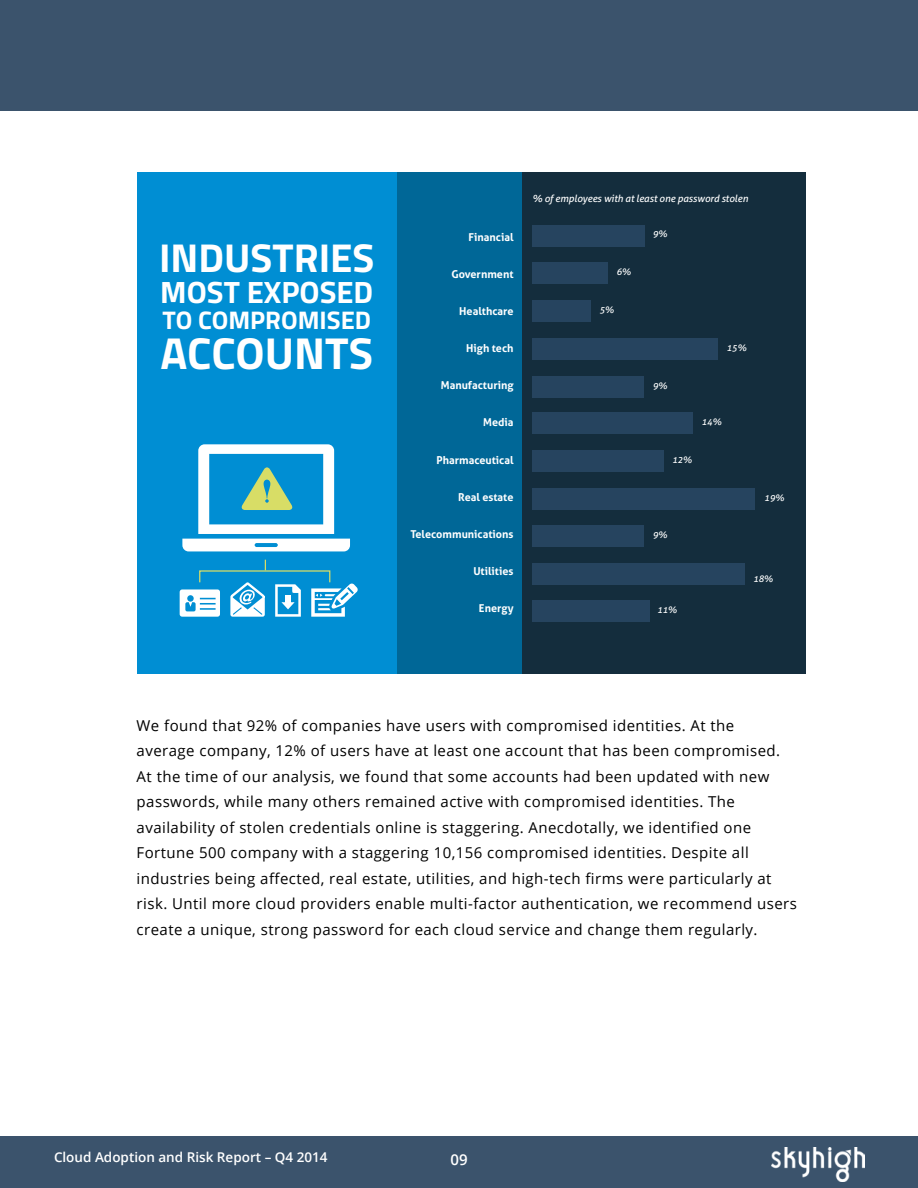
<style>
.page{position:relative;width:918px;height:1188px;background:#fff}
.page>*{position:absolute;margin:0;border:0;box-sizing:border-box;transform-origin:0 0}
.t1{font:700 44.85px "Titillium";color:#fff}
.t2{font:700 40.35px "Titillium";color:#fff}
.t3{font:700 30.9px "Titillium";color:#fff}
.t4{font:700 25.5px "Titillium";color:#fff}
.t5{font:15px/25.5px "Open Sans";letter-spacing:.03em;color:#000}
.t6{font:600 15px "Open Sans";color:#fff}
.t7{font:600 13.5px "Open Sans";color:#fff}
.t8{font:700 10.8px "Aller";color:#fff}
.t9{font:italic 10.05px "Aller";letter-spacing:-.01em;color:#fff}
.t10{font:italic 9.15px "Aller";letter-spacing:-.01em;color:#fff}
</style>
<div class="page">
<div style="left:0;top:1136px;width:918px;height:52px;background:#3b536c"></div>
<img style="left:771px;top:1148px;width:94px;height:34px">
<div style="left:0;top:0;width:918px;height:111px;background:#3b536c"></div>
<div style="left:513px;top:173px;width:293px;height:501px;background:#142d3d"></div>
<div style="left:137px;top:173px;width:385px;height:501px;background:#008ed3"></div>
<div style="left:397px;top:173px;width:125px;height:501px;background:#006797"></div>
<div style="left:532px;top:225px;width:112px;height:21px;background:#26445f"></div>
<div style="left:532px;top:262px;width:76px;height:22px;background:#26445f"></div>
<div style="left:532px;top:300px;width:59px;height:22px;background:#26445f"></div>
<div style="left:532px;top:338px;width:186px;height:22px;background:#26445f"></div>
<div style="left:532px;top:376px;width:112px;height:22px;background:#26445f"></div>
<div style="left:532px;top:412px;width:161px;height:22px;background:#26445f"></div>
<div style="left:532px;top:450px;width:132px;height:22px;background:#26445f"></div>
<div style="left:532px;top:488px;width:223px;height:22px;background:#26445f"></div>
<div style="left:532px;top:525px;width:112px;height:22px;background:#26445f"></div>
<div style="left:532px;top:563px;width:213px;height:22px;background:#26445f"></div>
<div style="left:532px;top:600px;width:118px;height:22px;background:#26445f"></div>
<svg style="left:182px;top:444px;width:168px;height:107px"></svg>
<svg style="left:311px;top:583px;width:47px;height:34px"></svg>
<svg style="left:180px;top:589px;width:40px;height:28px"></svg>
<svg style="left:230px;top:583px;width:35px;height:34px"></svg>
<svg style="left:275px;top:584px;width:26px;height:33px"></svg>
<h2 class="t2" style="left:159px;top:227px;width:217px">INDUSTRIES</h2>
<h3 class="t3" style="left:160px;top:268px;width:214px">MOST EXPOSED</h3>
<h3 class="t4" style="left:163px;top:301px;width:210px">TO COMPROMISED</h3>
<h1 class="t1" style="left:161px;top:319px;width:214px">ACCOUNTS</h1>
<p class="t8" style="left:469px;top:230px;width:46px">Financial</p>
<p class="t8" style="left:452px;top:267px;width:64px">Government</p>
<p class="t8" style="left:459px;top:304px;width:56px">Healthcare</p>
<p class="t8" style="left:466px;top:342px;width:49px">High tech</p>
<p class="t8" style="left:441px;top:379px;width:74px">Manufacturing</p>
<p class="t8" style="left:483px;top:416px;width:32px">Media</p>
<p class="t8" style="left:436px;top:453px;width:79px">Pharmaceutical</p>
<p class="t8" style="left:458px;top:490px;width:57px">Real estate</p>
<p class="t8" style="left:410px;top:527px;width:105px">Telecommunications</p>
<p class="t8" style="left:473px;top:565px;width:42px">Utilities</p>
<p class="t8" style="left:479px;top:602px;width:36px">Energy</p>
<p class="t9" style="left:532px;top:193px;width:217px">% of employees with at least one password stolen</p>
<p class="t10" style="left:616px;top:266px;width:16px">6%</p>
<p class="t10" style="left:600px;top:304px;width:16px">5%</p>
<p class="t10" style="left:653px;top:228px;width:16px">9%</p>
<p class="t10" style="left:653px;top:380px;width:16px">9%</p>
<p class="t10" style="left:727px;top:342px;width:21px">15%</p>
<p class="t10" style="left:702px;top:416px;width:21px">14%</p>
<p class="t10" style="left:672px;top:454px;width:21px">12%</p>
<p class="t10" style="left:653px;top:529px;width:16px">9%</p>
<p class="t10" style="left:764px;top:492px;width:21px">19%</p>
<p class="t10" style="left:657px;top:604px;width:21px">11%</p>
<p class="t10" style="left:753px;top:573px;width:21px">18%</p>
<p class="t5" style="left:137px;top:712px;width:662px">We found that 92% of companies have users with compromised identities. At the<br>average company, 12% of users have at least one account that has been compromised.<br>At the time of our analysis, we found that some accounts had been updated with new passwords, while many others remained active with compromised identities. The availability of stolen credentials online is staggering. Anecdotally, we identified one Fortune 500 company with a staggering 10,156 compromised identities. Despite all industries being affected, real estate, utilities, and high-tech firms were particularly at risk. Until more cloud providers enable multi-factor authentication, we recommend users create a unique, strong password for each cloud service and change them regularly.</p>
<p class="t7" style="left:54px;top:1148px;width:275px">Cloud Adoption and Risk Report – Q4 2014</p>
<p class="t6" style="left:450px;top:1149px;width:19px">09</p>
</div>
